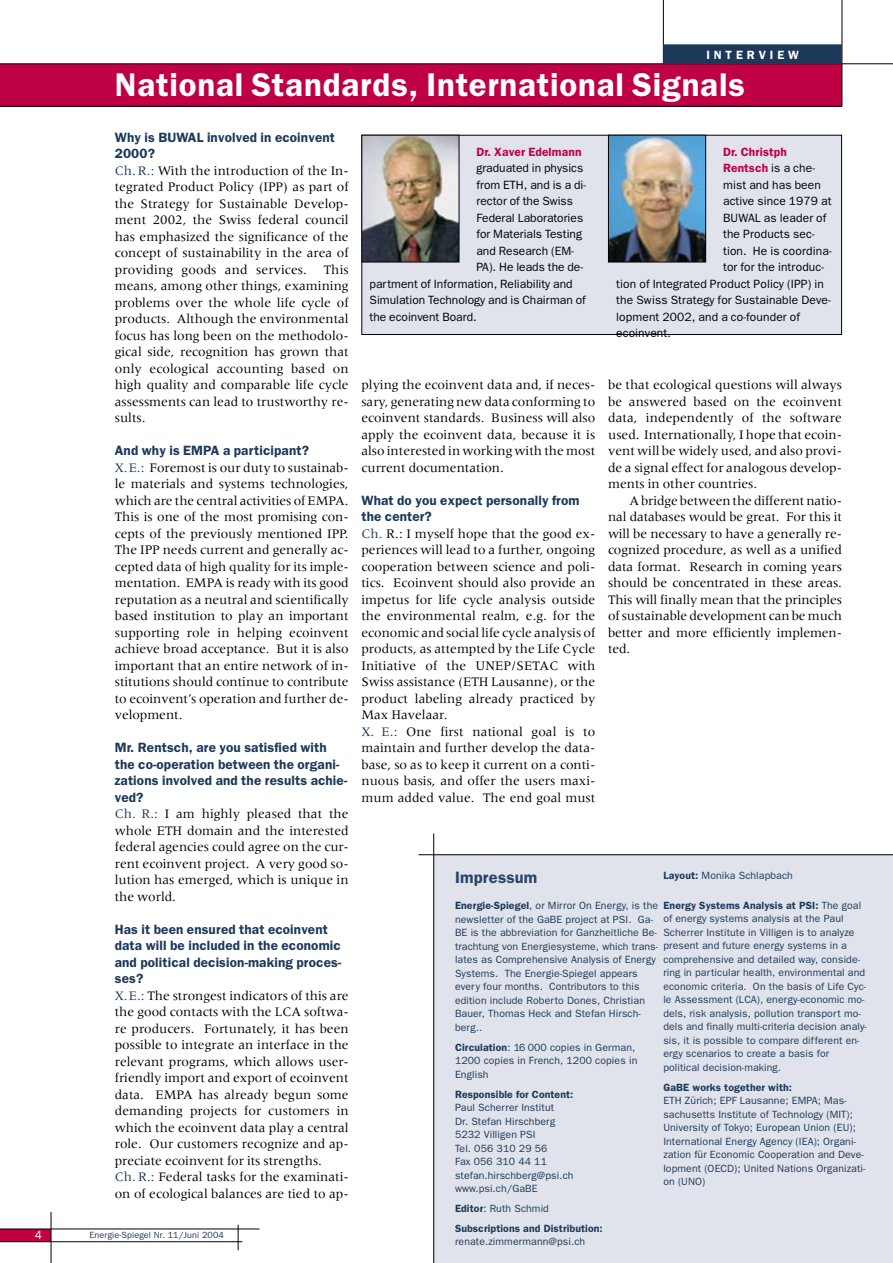
<style>
.page{position:relative;width:893px;height:1263px;background:#fff}
.page>*{position:absolute;margin:0;border:0;box-sizing:border-box;transform-origin:0 0}
.t1{font:600 33px "Franklin Gothic";letter-spacing:.025em;color:#fff}
.t2{font:600 16.5px "Franklin Gothic";letter-spacing:.01em;color:#294467}
.t3{font:13.5px/16.5px "Meridien";color:#000;text-align:justify}
.t4{font:600 13.5px/16.5px "Franklin Gothic";letter-spacing:.01em;color:#1d395a}
.t5{font:12px "Franklin Gothic";letter-spacing:.01em;color:#000}
.t6{font:600 12px "Franklin Gothic";letter-spacing:.01em;color:#c00045}
.t7{font:600 12px "Franklin Gothic";letter-spacing:.325em;color:#fff}
.t8{font:12px "Franklin Gothic";color:#fff}
.t9{font:10.5px/13.5px "Franklin Gothic";letter-spacing:.01em;color:#1d395a}
.t10{font:600 10.5px/20px "Franklin Gothic";letter-spacing:.01em;color:#1d395a}
.t11{font:9px "Franklin Gothic";letter-spacing:.01em;color:#1d395a}
.s1{color:#1d395a}
.s2{font-weight:400;color:#000}
.s3{font-weight:600}
.s4{font-weight:400}
</style>
<div class="page">
<div style="left:434px;top:855px;width:459px;height:408px;background:#e0e3eb"></div>
<div style="left:362px;top:135px;width:480px;height:199px;background:#e0e3eb"></div>
<div style="left:361px;top:135px;width:481px;height:200px;border:1px solid #000"></div>
<div style="left:0;top:64px;width:842px;height:42px;background:#c00045"></div>
<div style="left:0;top:1229px;width:51px;height:13px;background:#c00045"></div>
<hr style="left:0;top:1228px;width:259px;height:1px;background:#000">
<hr style="left:51px;top:1212px;width:1px;height:51px;background:#000">
<hr style="left:0;top:1241px;width:242px;height:1px;background:#000">
<svg style="left:238px;top:1225px;width:1px;height:25px"></svg>
<img style="left:608px;top:134px;width:98px;height:129px">
<img style="left:361px;top:134px;width:99px;height:129px">
<hr style="left:0;top:63px;width:893px;height:1px;background:#000">
<hr style="left:0;top:106px;width:842px;height:1px;background:#000">
<hr style="left:433px;top:833px;width:1px;height:430px;background:#000">
<hr style="left:418px;top:854px;width:475px;height:1px;background:#000">
<hr style="left:663px;top:0;width:1px;height:63px;background:#000">
<hr style="left:842px;top:0;width:1px;height:106px;background:#000">
<div style="left:663px;top:44px;width:179px;height:20px;background:#1d395a"></div>
<p class="t7" style="left:706px;top:47px;width:94px">INTERVIEW</p>
<h1 class="t1" style="left:115px;top:65px;width:632px">National Standards, International Signals</h1>
<p class="t4" style="left:115px;top:128px;width:222px">Why is BUWAL involved in ecoinvent<br>2000?</p>
<p class="t3" style="left:115px;top:162px;width:235px"><span class="s1">Ch. R.:</span> With the introduction of the In&shy;tegrated Product Policy (IPP) as part of the Strategy for Sustainable Develop&shy;ment 2002, the Swiss federal council has emphasized the significance of the concept of sustainability in the area of providing goods and services. This means, among other things, examining problems over the whole life cycle of products. Although the environmental focus has long been on the methodolo&shy;gical side, recognition has grown that only ecological accounting based on high quality and comparable life cycle assessments can lead to trustworthy re&shy;sults.</p>
<p class="t4" style="left:115px;top:442px;width:196px">And why is EMPA a participant?</p>
<p class="t3" style="left:115px;top:459px;width:235px"><span class="s1">X.E.:</span> Foremost is our duty to sustainab&shy;le materials and systems technologies, which are the central activities of EMPA.<br>This is one of the most promising con&shy;cepts of the previously mentioned IPP.<br>The IPP needs current and generally ac&shy;cepted data of high quality for its imple&shy;mentation. EMPA is ready with its good reputation as a neutral and scientifically based institution to play an important supporting role in helping ecoinvent achieve broad acceptance. But it is also important that an entire network of in&shy;stitutions should continue to contribute to ecoinvent’s operation and further de&shy;velopment.</p>
<p class="t4" style="left:115px;top:739px;width:234px">Mr. Rentsch, are you satisfied with the co-operation between the organi&shy;zations involved and the results achie&shy;ved?</p>
<p class="t3" style="left:115px;top:805px;width:235px"><span class="s1">Ch. R.:</span> I am highly pleased that the whole ETH domain and the interested federal agencies could agree on the cur&shy;rent ecoinvent project. A very good so&shy;lution has emerged, which is unique in the world.</p>
<p class="t4" style="left:115px;top:920px;width:228px">Has it been ensured that ecoinvent data will be included in the economic and political decision-making proces&shy;ses?</p>
<p class="t3" style="left:115px;top:987px;width:235px;text-align:left"><span class="s1">X.E.:</span> The strongest indicators of this are the good contacts with the LCA softwa&shy;re producers. Fortunately, it has been possible to integrate an interface in the relevant programs, which allows user&shy;friendly import and export of ecoinvent data. EMPA has already begun some demanding projects for customers in which the ecoinvent data play a central role. Our customers recognize and ap&shy;preciate ecoinvent for its strengths.<br><span class="s1">Ch. R.:</span> Federal tasks for the examinati&shy;on of ecological balances are tied to ap-</p>
<p class="t8" style="left:35px;top:1228px;width:9px">4</p>
<p class="t11" style="left:89px;top:1230px;width:136px">Energie-Spiegel Nr. 11/Juni 2004</p>
<p class="t6" style="left:476px;top:144px;width:107px">Dr. Xaver Edelmann</p>
<p class="t5" style="left:476px;top:161px;width:108px">graduated in physics</p>
<p class="t5" style="left:476px;top:178px;width:111px">from ETH, and is a di-</p>
<p class="t5" style="left:476px;top:194px;width:98px">rector of the Swiss</p>
<p class="t5" style="left:476px;top:211px;width:108px">Federal Laboratories</p>
<p class="t5" style="left:476px;top:227px;width:107px">for Materials Testing</p>
<p class="t5" style="left:476px;top:244px;width:99px">and Research (EM-</p>
<p class="t5" style="left:476px;top:260px;width:108px">PA). He leads the de-</p>
<p class="t5" style="left:370px;top:277px;width:205px">partment of Information, Reliability and</p>
<p class="t5" style="left:370px;top:293px;width:218px">Simulation Technology and is Chairman of</p>
<p class="t5" style="left:370px;top:310px;width:109px">the ecoinvent Board.</p>
<p class="t6" style="left:723px;top:144px;width:65px">Dr. Christph</p>
<p class="t6" style="left:723px;top:161px;width:93px">Rentsch <span class="s2">is a che-</span></p>
<p class="t5" style="left:723px;top:178px;width:99px">mist and has been</p>
<p class="t5" style="left:723px;top:194px;width:110px">active since 1979 at</p>
<p class="t5" style="left:723px;top:211px;width:105px">BUWAL as leader of</p>
<p class="t5" style="left:723px;top:227px;width:93px">the Products sec-</p>
<p class="t5" style="left:723px;top:244px;width:110px">tion. He is coordina-</p>
<p class="t5" style="left:723px;top:260px;width:102px">tor for the introduc-</p>
<p class="t5" style="left:616px;top:277px;width:209px">tion of Integrated Product Policy (IPP) in</p>
<p class="t5" style="left:616px;top:293px;width:216px">the Swiss Strategy for Sustainable Deve-</p>
<p class="t5" style="left:616px;top:310px;width:185px">lopment 2002, and a co-founder of</p>
<p class="t5" style="left:616px;top:326px;width:56px">ecoinvent.</p>
<p class="t3" style="left:361px;top:376px;width:235px">plying the ecoinvent data and, if neces&shy;sary, generating new data conforming to ecoinvent standards. Business will also apply the ecoinvent data, because it is also interested in working with the most current documentation.</p>
<p class="t4" style="left:361px;top:491px;width:220px">What do you expect personally from the center?</p>
<p class="t3" style="left:361px;top:525px;width:235px;text-align:left"><span class="s1">Ch.</span> R.: I myself hope that the good ex&shy;periences will lead to a further, ongoing cooperation between science and poli&shy;tics. Ecoinvent should also provide an impetus for life cycle analysis outside the environmental realm, e.g. for the economic and social life cycle analysis of products, as attempted by the Life Cycle Initiative of the UNEP/SETAC with Swiss assistance (ETH Lausanne), or the product labeling already practiced by Max Havelaar.<br><span class="s1">X. E.:</span> One first national goal is to maintain and further develop the data&shy;base, so as to keep it current on a conti&shy;nuous basis, and offer the users maxi&shy;mum added value. The end goal must</p>
<p class="t3" style="left:608px;top:376px;width:235px">be that ecological questions will always be answered based on the ecoinvent data, independently of the software used. Internationally, I hope that ecoin&shy;vent will be widely used, and also provi&shy;de a signal effect for analogous develop&shy;ments in other countries.</p>
<p class="t3" style="left:608px;top:492px;width:235px;text-indent:21px">A bridge between the different natio&shy;nal databases would be great. For this it will be necessary to have a generally re&shy;cognized procedure, as well as a unified data format. Research in coming years should be concentrated in these areas.<br>This will finally mean that the principles of sustainable development can be much better and more efficiently implemen&shy;ted.</p>
<p class="t9" style="left:663px;top:868px;width:131px"><span class="s3">Layout:</span> Monika Schlapbach</p>
<p class="t9" style="left:663px;top:898px;width:205px"><span class="s3">Energy Systems Analysis at PSI:</span> The goal of energy systems analysis at the Paul Scherrer Institute in Villigen is to analyze present and future energy systems in a comprehensive and detailed way, conside&shy;ring in particular health, environmental and economic criteria. On the basis of Life Cyc&shy;le Assessment (LCA), energy-economic mo&shy;dels, risk analysis, pollution transport mo&shy;dels and finally multi-criteria decision analy&shy;sis, it is possible to compare different en&shy;ergy scenarios to create a basis for political decision-making.</p>
<p class="t10" style="left:663px;top:1077px;width:130px">GaBE works together with:</p>
<p class="t9" style="left:663px;top:1093px;width:204px">ETH Zürich; EPF Lausanne; EMPA; Mas&shy;sachusetts Institute of Technology (MIT); University of Tokyo; European Union (EU); International Energy Agency (IEA); Organi&shy;zation für Economic Cooperation and Deve&shy;lopment (OECD); United Nations Organizati&shy;on (UNO)</p>
<p class="t2" style="left:455px;top:868px;width:84px">Impressum</p>
<p class="t9" style="left:455px;top:899px;width:205px"><span class="s3">Energie-Spiegel</span>, or Mirror On Energy, is the newsletter of the GaBE project at PSI. Ga-BE is the abbreviation for Ganzheitliche Be&shy;trachtung von Energiesysteme, which trans&shy;lates as Comprehensive Analysis of Energy Systems. The Energie-Spiegel appears every four months. Contributors to this edition include Roberto Dones, Christian Bauer, Thomas Heck and Stefan Hirsch&shy;berg..</p>
<p class="t9" style="left:455px;top:1040px;width:184px"><span class="s3">Circulation</span>: 16 000 copies in German,<br>1200 copies in French, 1200 copies in<br>English</p>
<p class="t10" style="left:455px;top:1084px;width:120px">Responsible for Content:</p>
<p class="t9" style="left:455px;top:1100px;width:120px">Paul Scherrer Institut<br>Dr. Stefan Hirschberg<br>5232 Villigen PSI<br>Tel. 056 310 29 56<br>Fax 056 310 44 11 stefan.hirschberg@psi.ch www.psi.ch/GaBE</p>
<p class="t10" style="left:455px;top:1198px;width:149px">Editor<span class="s4">: Ruth Schmid<br></span>Subscriptions and Distribution:</p>
<p class="t9" style="left:455px;top:1235px;width:132px">renate.zimmermann@psi.ch</p>
</div>
